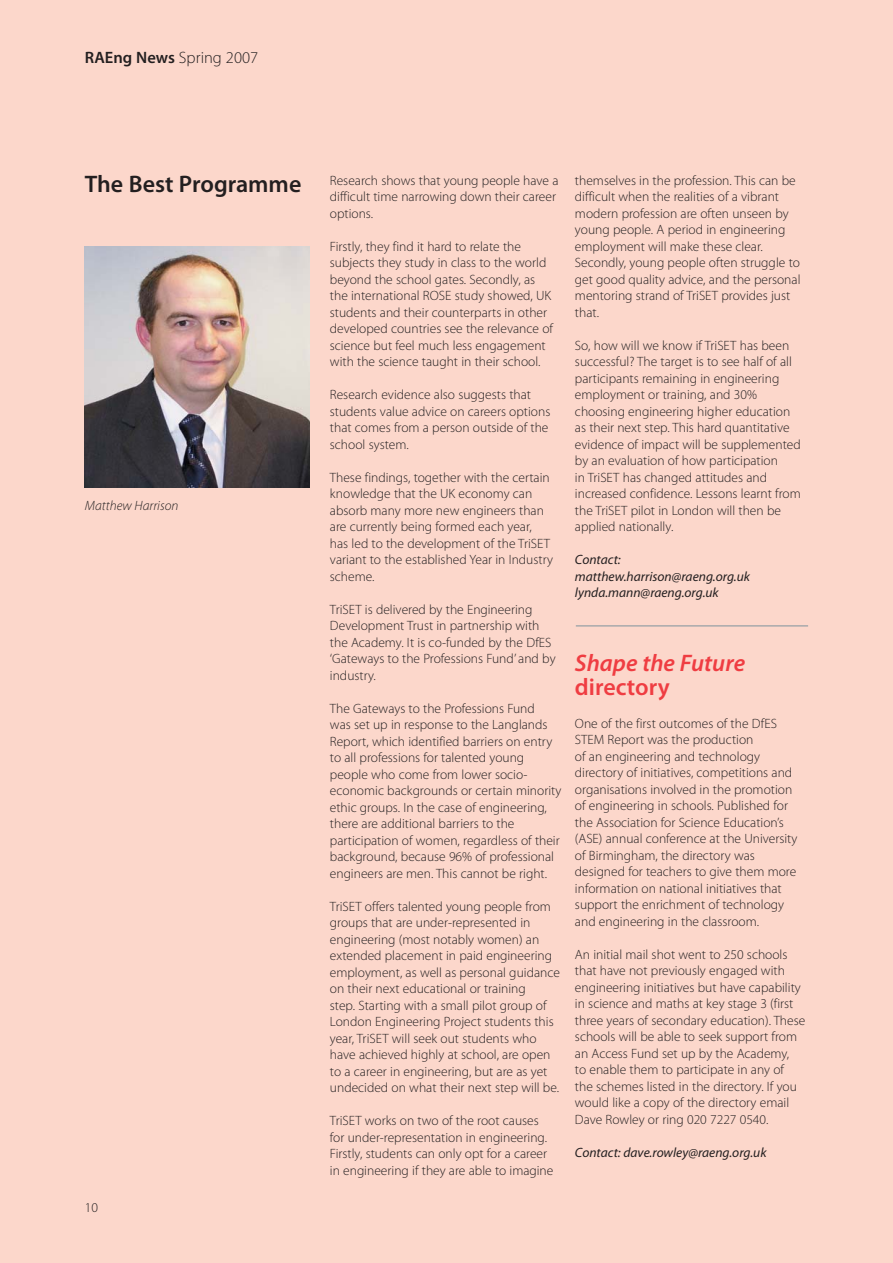
<style>
.page{position:relative;width:893px;height:1263px;background:#fff}
.page>*{position:absolute;margin:0;border:0;box-sizing:border-box;transform-origin:0 0}
.t1{font:600 24px "Myriad Pro";color:#231f20}
.t2{font:italic 600 24px "Myriad Pro";color:#ef3d42}
.t3{font:600 24px "Myriad Pro";color:#ef3d42}
.t4{font:300 16.5px "Myriad Pro";color:#231f20}
.t5{font:300 13.5px/16.5px "Myriad Pro";color:#231f20}
.t6{font:italic 13.5px/16.5px "Myriad Pro";color:#231f20}
.t7{font:italic 300 13.5px "Myriad Pro";color:#231f20}
.s1{font-weight:600}
</style>
<div class="page">
<div style="left:0;top:0;width:892px;height:1263px;background:#fcd7cb"></div>
<img style="left:85px;top:247px;width:225px;height:240px">
<hr style="left:576px;top:625px;width:232px;height:2px;background:#a7a9ac">
<p class="t4" style="left:85px;top:52px;width:175px"><span class="s1">RAEng News</span> Spring 2007</p>
<h1 class="t1" style="left:85px;top:175px;width:218px">The Best Programme</h1>
<p class="t7" style="left:85px;top:501px;width:95px">Matthew Harrison</p>
<p class="t5" style="left:85px;top:1200px;width:15px">10</p>
<p class="t5" style="left:330px;top:173px;width:230px">Research shows that young people have a difficult time narrowing down their career options.</p>
<p class="t5" style="left:330px;top:239px;width:225px">Firstly, they find it hard to relate the subjects they study in class to the world beyond the school gates. Secondly, as the international ROSE study showed, UK students and their counterparts in other developed countries see the relevance of science but feel much less engagement with the science taught in their school.</p>
<p class="t5" style="left:330px;top:388px;width:222px">Research evidence also suggests that students value advice on careers options that comes from a person outside of the school system.</p>
<p class="t5" style="left:330px;top:470px;width:224px">These findings, together with the certain knowledge that the UK economy can absorb many more new engineers than are currently being formed each year, has led to the development of the TriSET variant to the established Year in Industry scheme.</p>
<p class="t5" style="left:330px;top:602px;width:227px">TriSET is delivered by the Engineering Development Trust in partnership with the Academy. It is co-funded by the DfES ‘Gateways to the Professions Fund’ and by industry.</p>
<p class="t5" style="left:330px;top:701px;width:233px">The Gateways to the Professions Fund<br>was set up in response to the Langlands Report, which identified barriers on entry to all professions for talented young people who come from lower socio&shy;economic backgrounds or certain minority ethic groups. In the case of engineering, there are additional barriers to the participation of women, regardless of their background, because 96% of professional engineers are men. This cannot be right.</p>
<p class="t5" style="left:330px;top:899px;width:231px">TriSET offers talented young people from groups that are under-represented in engineering (most notably women) an extended placement in paid engineering employment, as well as personal guidance on their next educational or training<br>step. Starting with a small pilot group of London Engineering Project students this year, TriSET will seek out students who have achieved highly at school, are open to a career in engineering, but are as yet undecided on what their next step will be.</p>
<p class="t5" style="left:330px;top:1114px;width:225px">TriSET works on two of the root causes for under-representation in engineering.<br>Firstly, students can only opt for a career in engineering if they are able to imagine</p>
<p class="t5" style="left:575px;top:173px;width:227px">themselves in the profession. This can be difficult when the realities of a vibrant modern profession are often unseen by young people. A period in engineering employment will make these clear.<br>Secondly, young people often struggle to get good quality advice, and the personal mentoring strand of TriSET provides just that.</p>
<p class="t5" style="left:575px;top:338px;width:227px">So, how will we know if TriSET has been successful? The target is to see half of all participants remaining in engineering employment or training, and 30% choosing engineering higher education as their next step. This hard quantitative evidence of impact will be supplemented by an evaluation of how participation<br>in TriSET has changed attitudes and increased confidence. Lessons learnt from the TriSET pilot in London will then be applied nationally.</p>
<p class="t6" style="left:575px;top:553px;width:176px">Contact: matthew.harrison@raeng.org.uk lynda.mann@raeng.org.uk</p>
<h1 class="t2" style="left:575px;top:653px;width:172px">Shape the Future</h1>
<h1 class="t3" style="left:575px;top:677px;width:96px">directory</h1>
<p class="t5" style="left:575px;top:716px;width:224px">One of the first outcomes of the DfES STEM Report was the production<br>of an engineering and technology directory of initiatives, competitions and organisations involved in the promotion of engineering in schools. Published for the Association for Science Education’s (ASE) annual conference at the University of Birmingham, the directory was designed for teachers to give them more information on national initiatives that support the enrichment of technology and engineering in the classroom.</p>
<p class="t5" style="left:575px;top:947px;width:232px">An initial mail shot went to 250 schools that have not previously engaged with engineering initiatives but have capability in science and maths at key stage 3 (first three years of secondary education). These schools will be able to seek support from an Access Fund set up by the Academy,<br>to enable them to participate in any of the schemes listed in the directory. If you would like a copy of the directory email Dave Rowley or ring 020 7227 0540.</p>
<p class="t6" style="left:575px;top:1145px;width:193px">Contact: dave.rowley@raeng.org.uk</p>
</div>
